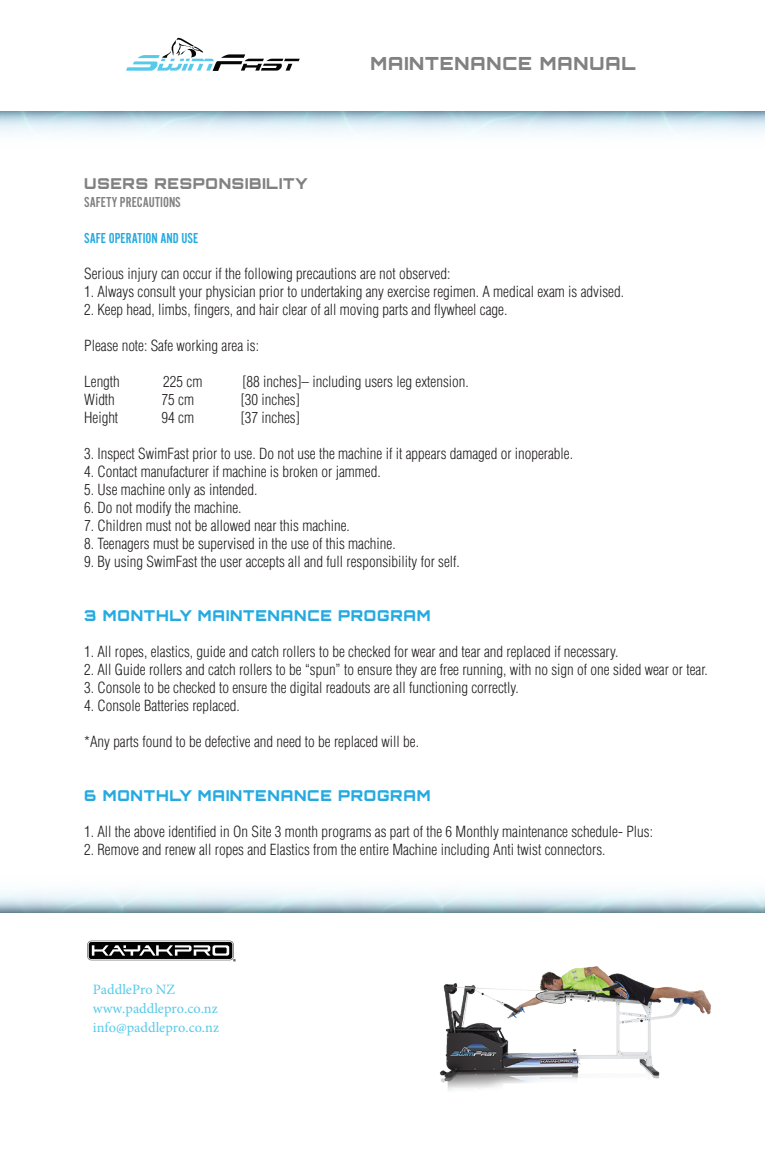
<style>
.page{position:relative;width:765px;height:1159px;background:#fff}
.page>*{position:absolute;margin:0;border:0;box-sizing:border-box;transform-origin:0 0}
.t1{font:900 18.12px "Orbitron";letter-spacing:.05em;color:#808180}
.t2{font:300 condensed 15px "Helvetica";color:#231f20}
.t3{font:900 15px "Orbitron";letter-spacing:.05em;color:#24aae1}
.t4{font:900 15px "Orbitron";letter-spacing:.05em;color:#808180}
.t5{font:15px "Alternate Got No 2 D";color:#24aae1}
.t6{font:15px "Alternate Got No 2 D";color:#808180}
.t7{font:14.25px/19.1px "Minion Pro";color:#57c9ea}
</style>
<div class="page">
<img style="left:0;top:894px;width:765px;height:19px">
<div style="left:0;top:127px;width:765px;height:7px;background:#f0f8fb"></div>
<svg style="left:126px;top:38px;width:174px;height:33px"></svg>
<svg style="left:87px;top:941px;width:149px;height:20px;background:#5a5a5a"></svg>
<img style="left:417px;top:891px;width:314px;height:199px">
<p class="t1" style="left:370px;top:52px;width:267px">MAINTENANCE MANUAL</p>
<p class="t4" style="left:84px;top:175px;width:225px">USERS RESPONSIBILITY</p>
<p class="t6" style="left:84px;top:194px;width:98px">SAFETY PRECAUTIONS</p>
<p class="t5" style="left:84px;top:230px;width:116px">SAFE OPERATION AND USE</p>
<p class="t2" style="left:84px;top:265px;width:368px">Serious injury can occur if the following precautions are not observed:</p>
<p class="t2" style="left:84px;top:283px;width:541px">1. Always consult your physician prior to undertaking any exercise regimen. A medical exam is advised.</p>
<p class="t2" style="left:84px;top:301px;width:425px">2. Keep head, limbs, fingers, and hair clear of all moving parts and flywheel cage.</p>
<p class="t2" style="left:84px;top:337px;width:176px">Please note: Safe working area is:</p>
<p class="t2" style="left:84px;top:373px;width:37px">Length</p>
<p class="t2" style="left:163px;top:373px;width:41px">225 cm</p>
<p class="t2" style="left:242px;top:373px;width:228px">[88 inches]– including users leg extension.</p>
<p class="t2" style="left:84px;top:391px;width:32px">Width</p>
<p class="t2" style="left:162px;top:391px;width:34px">75 cm</p>
<p class="t2" style="left:241px;top:391px;width:61px">[30 inches]</p>
<p class="t2" style="left:84px;top:409px;width:36px">Height</p>
<p class="t2" style="left:162px;top:409px;width:34px">94 cm</p>
<p class="t2" style="left:241px;top:409px;width:61px">[37 inches]</p>
<p class="t2" style="left:84px;top:445px;width:490px">3. Inspect SwimFast prior to use. Do not use the machine if it appears damaged or inoperable.</p>
<p class="t2" style="left:84px;top:463px;width:298px">4. Contact manufacturer if machine is broken or jammed.</p>
<p class="t2" style="left:84px;top:481px;width:175px">5. Use machine only as intended.</p>
<p class="t2" style="left:84px;top:499px;width:159px">6. Do not modify the machine.</p>
<p class="t2" style="left:84px;top:517px;width:267px">7. Children must not be allowed near this machine.</p>
<p class="t2" style="left:84px;top:535px;width:313px">8. Teenagers must be supervised in the use of this machine.</p>
<p class="t2" style="left:84px;top:553px;width:377px">9. By using SwimFast the user accepts all and full responsibility for self.</p>
<p class="t3" style="left:84px;top:607px;width:348px">3 MONTHLY MAINTENANCE PROGRAM</p>
<p class="t2" style="left:84px;top:643px;width:536px">1. All ropes, elastics, guide and catch rollers to be checked for wear and tear and replaced if necessary.</p>
<p class="t2" style="left:84px;top:661px;width:625px">2. All Guide rollers and catch rollers to be “spun” to ensure they are free running, with no sign of one sided wear or tear.</p>
<p class="t2" style="left:84px;top:679px;width:436px">3. Console to be checked to ensure the digital readouts are all functioning correctly.</p>
<p class="t2" style="left:84px;top:697px;width:157px">4. Console Batteries replaced.</p>
<p class="t2" style="left:84px;top:733px;width:336px">*Any parts found to be defective and need to be replaced will be.</p>
<p class="t3" style="left:84px;top:787px;width:348px">6 MONTHLY MAINTENANCE PROGRAM</p>
<p class="t2" style="left:84px;top:823px;width:570px">1. All the above identified in On Site 3 month programs as part of the 6 Monthly maintenance schedule- Plus:</p>
<p class="t2" style="left:84px;top:841px;width:523px">2. Remove and renew all ropes and Elastics from the entire Machine including Anti twist connectors.</p>
<p class="t7" style="left:93px;top:980px;width:128px">PaddlePro NZ www.paddlepro.co.nz info@paddlepro.co.nz</p>
</div>
